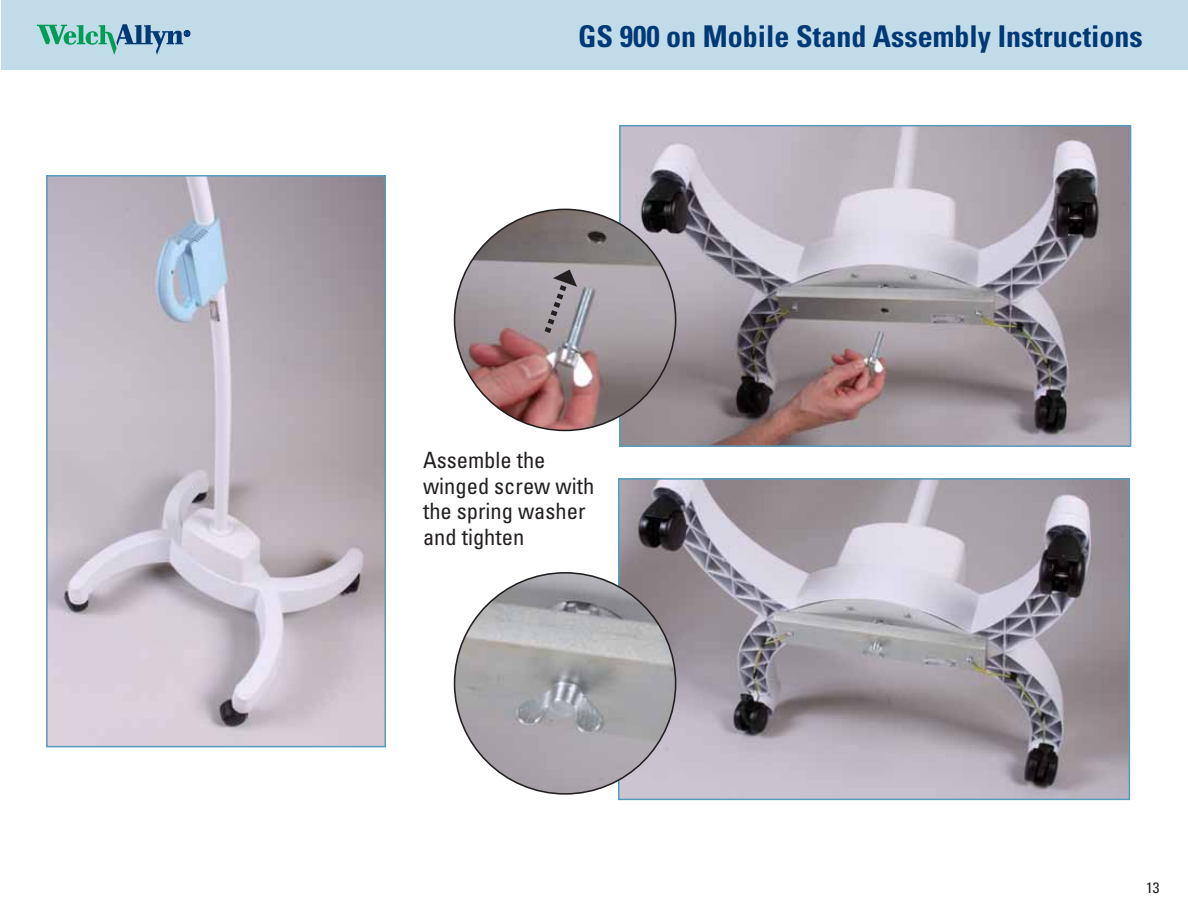
<style>
.page{position:relative;width:1188px;height:918px;background:#fff}
.page>*{position:absolute;margin:0;border:0;box-sizing:border-box;transform-origin:0 0}
.t1{font:700 condensed 30px "Univers LT Std";color:#003976}
.t2{font:condensed 22.5px/25.5px "Univers LT Std";color:#231f20}
.t3{font:condensed 15px "Univers LT Std";color:#231f20}
</style>
<div class="page">
<div style="left:1px;top:0;width:1187px;height:70px;background:#c2dbe8"></div>
<svg style="left:37px;top:24px;width:153px;height:31px"></svg>
<img style="left:49px;top:178px;width:334px;height:566px">
<div style="left:46px;top:175px;width:340px;height:572px;border:2px solid #569bbe"></div>
<img style="left:622px;top:128px;width:506px;height:316px">
<div style="left:619px;top:125px;width:512px;height:322px;border:2px solid #569bbe"></div>
<img style="left:621px;top:481px;width:506px;height:316px">
<div style="left:618px;top:478px;width:512px;height:322px;border:2px solid #569bbe"></div>
<img style="left:455px;top:209px;width:221px;height:221px;border-radius:111px">
<img style="left:455px;top:573px;width:221px;height:221px;border-radius:111px">
<svg style="left:540px;top:270px;width:37px;height:69px;background:#989298"></svg>
<h1 class="t1" style="left:578px;top:18px;width:566px">GS 900 on Mobile Stand Assembly Instructions</h1>
<p class="t2" style="left:423px;top:447px;width:173px">Assemble the winged screw with the spring washer and tighten</p>
<p class="t3" style="left:1146px;top:878px;width:15px">13</p>
</div>
